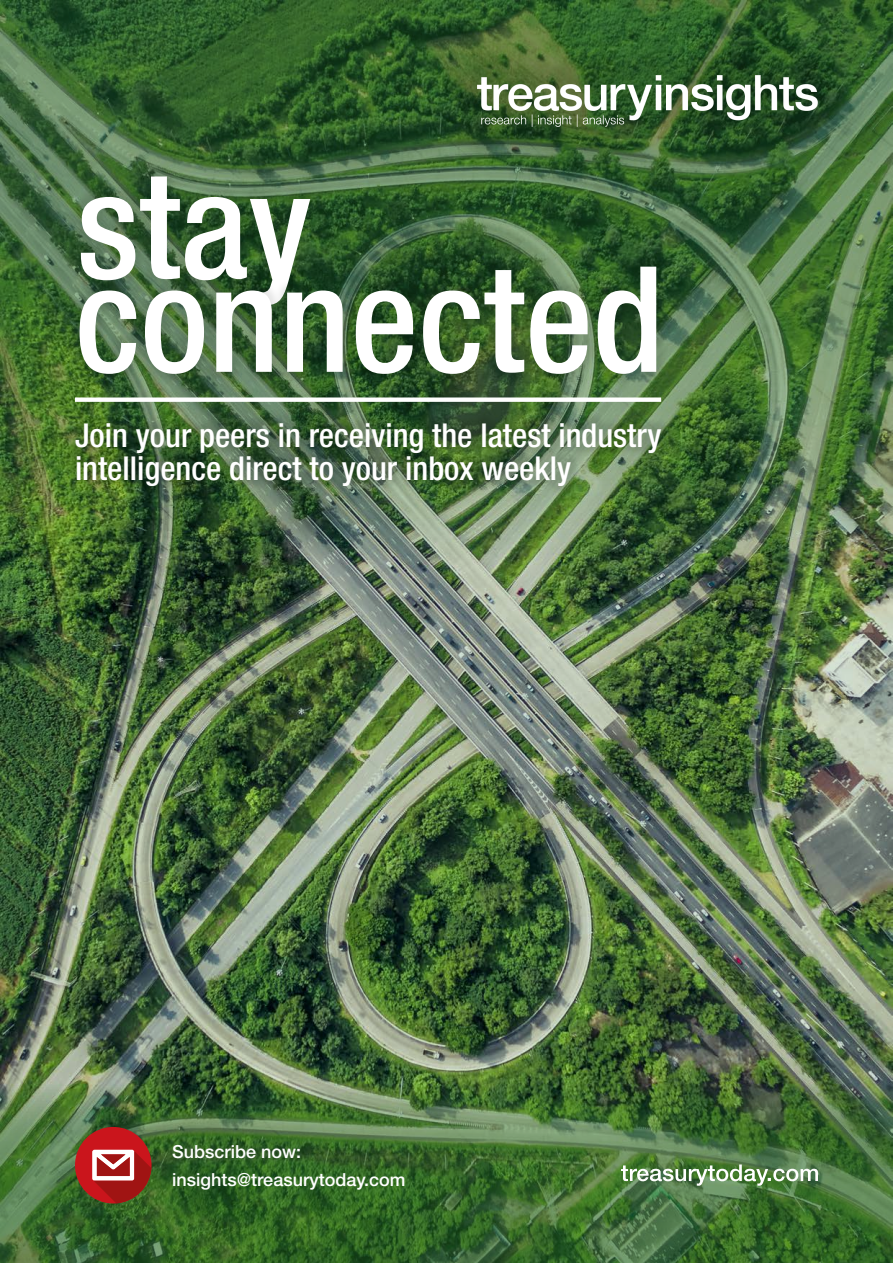
<style>
.page{position:relative;width:893px;height:1263px;background:#fff}
.page>*{position:absolute;margin:0;border:0;box-sizing:border-box;transform-origin:0 0}
.t1{font:500 condensed 147.3px "Helvetica Neue LT Std";color:#fff}
.t2{font:500 condensed 33px "Helvetica Neue LT Std";color:#fff}
.t3{font:500 18px "Helvetica Neue LT Std";color:#fff}
</style>
<div class="page">
<img style="left:0;top:0;width:893px;height:1263px">
<svg style="left:621px;top:1164px;width:197px;height:22px"></svg>
<div style="left:75px;top:1127px;width:77px;height:76px;background:#ca151c;border-radius:50%"></div>
<svg style="left:92px;top:1150px;width:59px;height:53px;background:#b1534c"></svg>
<div style="left:434px;top:31px;width:428px;height:139px;background:#000;opacity:.17"></div>
<img style="left:478px;top:75px;width:340px;height:51px">
<div style="left:64px;top:411px;width:608px;height:86px;background:#000;opacity:.12"></div>
<div style="left:68px;top:163px;width:255px;height:155px;background:#000;opacity:.1"></div>
<div style="left:67px;top:253px;width:602px;height:134px;background:#000;opacity:.1"></div>
<div style="left:75px;top:397px;width:586px;height:5px;background:#fff"></div>
<p class="t1" style="left:77px;top:138px;width:236px">stay</p>
<p class="t1" style="left:75px;top:232px;width:590px">connected</p>
<p class="t2" style="left:75px;top:415px;width:588px">Join your peers in receiving the latest industry</p>
<p class="t2" style="left:75px;top:448px;width:498px">intelligence direct to your inbox weekly</p>
<p class="t3" style="left:172px;top:1140px;width:131px">Subscribe now:</p>
<p class="t3" style="left:172px;top:1168px;width:235px">insights@treasurytoday.com</p>
</div>
